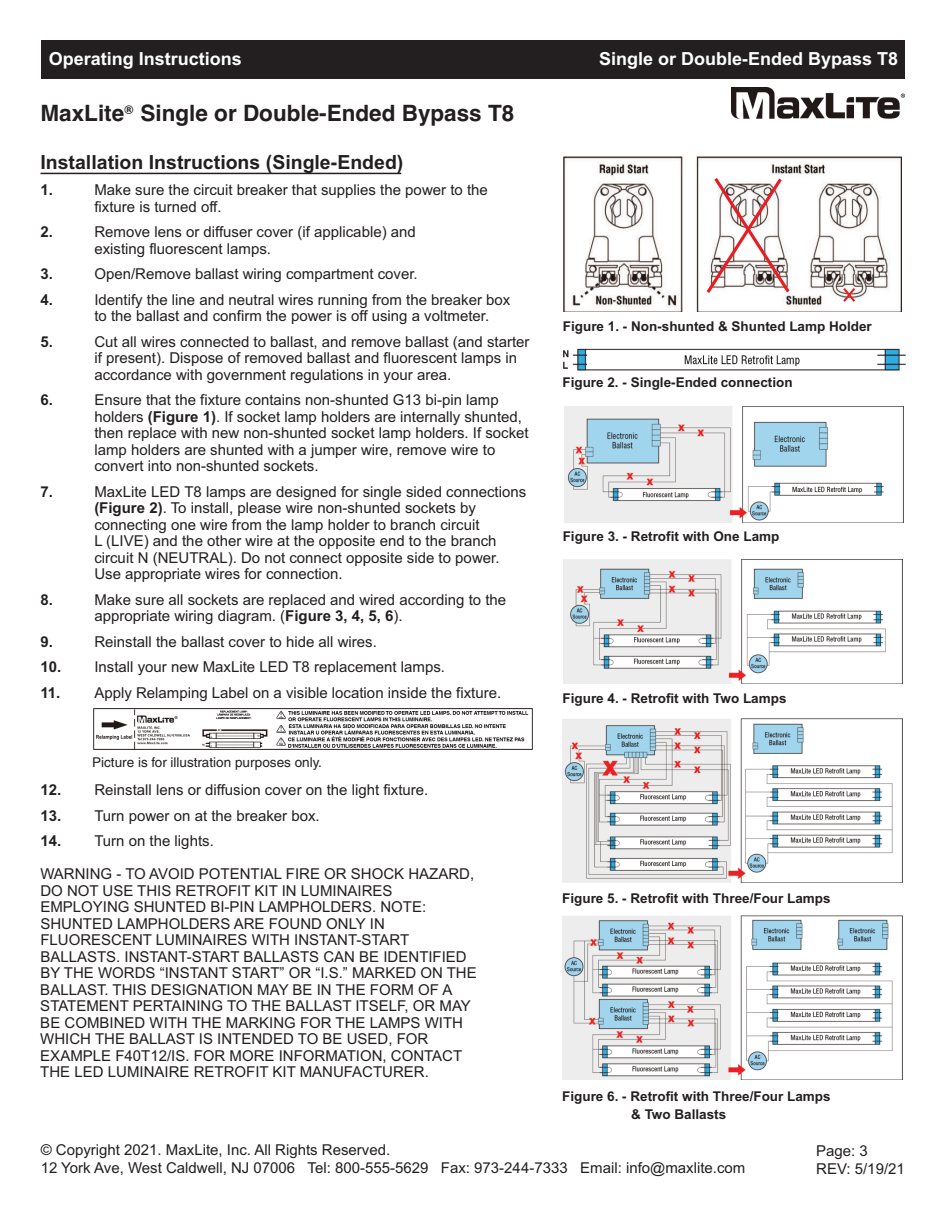
<style>
.page{position:relative;width:945px;height:1215px;background:#fff}
.page>*{position:absolute;margin:0;border:0;box-sizing:border-box;transform-origin:0 0}
.t1{font:700 22.5px "Helvetica";color:#231f20}
.t2{font:700 19.5px "Arial";color:#231f20}
.t3{font:700 18px "Arial";color:#fff}
.t4{font:15px/16.5px "Arial";color:#231f20}
.t5{font:700 15px "Arial";color:#231f20}
.t6{font:700 13.5px/18px "Arial";color:#231f20}
.t7{font:13.5px "Helvetica";color:#231f20}
.t8{font:700 12px "Helvetica";color:#231f20}
.s1{font-weight:700}
</style>
<div class="page">
<hr style="left:41px;top:173px;width:360px;height:1px;background:#231f20">
<img style="left:563px;top:348px;width:343px;height:23px">
<img style="left:564px;top:407px;width:339px;height:115px">
<img style="left:563px;top:559px;width:339px;height:125px">
<img style="left:563px;top:718px;width:339px;height:164px">
<img style="left:563px;top:916px;width:339px;height:164px">
<div style="left:41px;top:40px;width:864px;height:39px;background:#231f20"></div>
<img style="left:732px;top:87px;width:173px;height:32px">
<img style="left:94px;top:709px;width:438px;height:40px">
<img style="left:564px;top:157px;width:337px;height:155px">
<svg style="left:704px;top:174px;width:89px;height:123px"></svg>
<svg style="left:841px;top:286px;width:16px;height:18px"></svg>
<p class="t3" style="left:49px;top:48px;width:195px">Operating Instructions</p>
<p class="t3" style="left:599px;top:48px;width:301px">Single or Double-Ended Bypass T8</p>
<h1 class="t1" style="left:40px;top:100px;width:475px">MaxLite Single or Double-Ended Bypass T8</h1>
<p class="t8" style="left:125px;top:103px;width:10px">®</p>
<h2 class="t2" style="left:40px;top:151px;width:364px">Installation Instructions (Single-Ended)</h2>
<p class="t5" style="left:40px;top:181px;width:14px">1.</p>
<p class="t4" style="left:94px;top:182px;width:395px">Make sure the circuit breaker that supplies the power to the fixture is turned off.</p>
<p class="t5" style="left:40px;top:223px;width:14px">2.</p>
<p class="t4" style="left:94px;top:224px;width:323px">Remove lens or diffuser cover (if applicable) and existing fluorescent lamps.</p>
<p class="t5" style="left:40px;top:265px;width:14px">3.</p>
<p class="t4" style="left:94px;top:266px;width:325px">Open/Remove ballast wiring compartment cover.</p>
<p class="t5" style="left:40px;top:291px;width:14px">4.</p>
<p class="t4" style="left:94px;top:291px;width:418px">Identify the line and neutral wires running from the breaker box to the ballast and confirm the power is off using a voltmeter.</p>
<p class="t5" style="left:40px;top:333px;width:14px">5.</p>
<p class="t4" style="left:94px;top:333px;width:437px">Cut all wires connected to ballast, and remove ballast (and starter if present). Dispose of removed ballast and fluorescent lamps in accordance with government regulations in your area.</p>
<p class="t5" style="left:40px;top:391px;width:14px">6.</p>
<p class="t4" style="left:94px;top:392px;width:436px">Ensure that the fixture contains non-shunted G13 bi-pin lamp holders <span class="s1">(Figure 1)</span>. If socket lamp holders are internally shunted, then replace with new non-shunted socket lamp holders. If socket lamp holders are shunted with a jumper wire, remove wire to convert into non-shunted sockets.</p>
<p class="t5" style="left:40px;top:483px;width:14px">7.</p>
<p class="t4" style="left:94px;top:483px;width:433px">MaxLite LED T8 lamps are designed for single sided connections <span class="s1">(Figure 2)</span>. To install, please wire non-shunted sockets by connecting one wire from the lamp holder to branch circuit<br>L (LIVE) and the other wire at the opposite end to the branch circuit N (NEUTRAL). Do not connect opposite side to power.<br>Use appropriate wires for connection.</p>
<p class="t5" style="left:40px;top:591px;width:14px">8.</p>
<p class="t4" style="left:94px;top:591px;width:413px">Make sure all sockets are replaced and wired according to the appropriate wiring diagram. (<span class="s1">Figure 3, 4, 5, 6</span>).</p>
<p class="t5" style="left:40px;top:633px;width:14px">9.</p>
<p class="t4" style="left:94px;top:633px;width:284px">Reinstall the ballast cover to hide all wires.</p>
<p class="t4" style="left:40px;top:659px;width:406px"><span class="s1">10.</span> Install your new MaxLite LED T8 replacement lamps.</p>
<p class="t4" style="left:40px;top:684px;width:462px"><span class="s1">11.</span> Apply Relamping Label on a visible location inside the fixture.</p>
<p class="t7" style="left:92px;top:757px;width:231px">Picture is for illustration purposes only.</p>
<p class="t4" style="left:40px;top:782px;width:390px"><span class="s1">12.</span> Reinstall lens or diffusion cover on the light fixture.</p>
<p class="t4" style="left:40px;top:807px;width:281px"><span class="s1">13.</span> Turn power on at the breaker box.</p>
<p class="t4" style="left:40px;top:833px;width:175px"><span class="s1">14.</span> Turn on the lights.</p>
<p class="t4" style="left:40px;top:866px;width:438px">WARNING - TO AVOID POTENTIAL FIRE OR SHOCK HAZARD, DO NOT USE THIS RETROFIT KIT IN LUMINAIRES EMPLOYING SHUNTED BI-PIN LAMPHOLDERS. NOTE:<br>SHUNTED LAMPHOLDERS ARE FOUND ONLY IN FLUORESCENT LUMINAIRES WITH INSTANT-START BALLASTS. INSTANT-START BALLASTS CAN BE IDENTIFIED BY THE WORDS “INSTANT START” OR “I.S.” MARKED ON THE BALLAST. THIS DESIGNATION MAY BE IN THE FORM OF A STATEMENT PERTAINING TO THE BALLAST ITSELF, OR MAY BE COMBINED WITH THE MARKING FOR THE LAMPS WITH WHICH THE BALLAST IS INTENDED TO BE USED, FOR EXAMPLE F40T12/IS. FOR MORE INFORMATION, CONTACT THE LED LUMINAIRE RETROFIT KIT MANUFACTURER.</p>
<p class="t6" style="left:563px;top:317px;width:310px">Figure 1. - Non-shunted &amp; Shunted Lamp Holder</p>
<p class="t6" style="left:562px;top:373px;width:232px">Figure 2. - Single-Ended connection</p>
<p class="t6" style="left:563px;top:528px;width:218px">Figure 3. - Retrofit with One Lamp</p>
<p class="t6" style="left:563px;top:689px;width:226px">Figure 4. - Retrofit with Two Lamps</p>
<p class="t6" style="left:562px;top:889px;width:270px">Figure 5. - Retrofit with Three/Four Lamps</p>
<p class="t6" style="left:631px;top:1088px;width:201px;text-indent:-69px">Figure 6. - Retrofit with Three/Four Lamps &amp; Two Ballasts</p>
<p class="t4" style="left:41px;top:1141px;width:706px;line-height:18px">© Copyright 2021. MaxLite, Inc. All Rights Reserved.<br>12 York Ave, West Caldwell, NJ 07006 Tel: 800-555-5629 Fax: 973-244-7333 Email: info@maxlite.com</p>
<p class="t4" style="left:816px;top:1142px;width:90px;line-height:18px">Page: 3<br>REV: 5/19/21</p>
</div>
